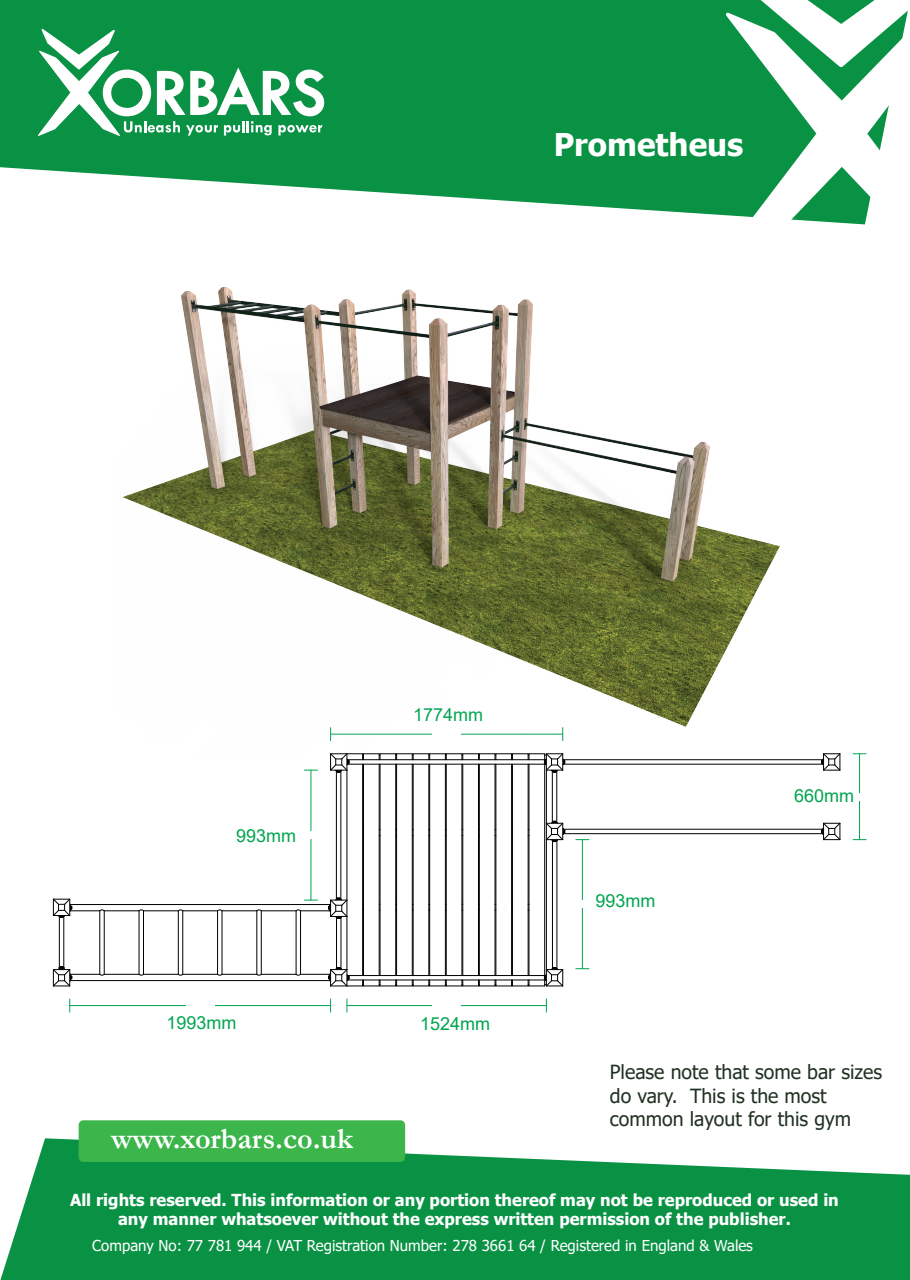
<style>
.page{position:relative;width:910px;height:1280px;background:#fff}
.page>*{position:absolute;margin:0;border:0;box-sizing:border-box;transform-origin:0 0}
.t1{font:700 31.35px "Tahoma";color:#fff}
.t2{font:700 30px "Garamond";color:#fff}
.t3{font:19.5px/23.4px "Tahoma";color:#213222}
.t4{font:18px "Arial";color:#00a54f}
.t5{font:700 16.5px/19.8px "Tahoma";color:#fff;text-align:center}
.t6{font:15px "Tahoma";color:#fff}
</style>
<div class="page">
<svg style="left:0;top:0;width:722px;height:215px;background:#2ba15d"></svg>
<svg style="left:722px;top:0;width:186px;height:225px"></svg>
<svg style="left:0;top:1138px;width:910px;height:142px;background:#2aa05d"></svg>
<svg style="left:38px;top:29px;width:286px;height:107px"></svg>
<div style="left:79px;top:1120px;width:326px;height:42px;background:#3cb54b;border-radius:5px"></div>
<hr style="left:59px;top:916px;width:1px;height:52px;background:#000">
<hr style="left:64px;top:916px;width:1px;height:52px;background:#000">
<hr style="left:336px;top:917px;width:1px;height:52px;background:#000">
<hr style="left:341px;top:917px;width:1px;height:52px;background:#000">
<hr style="left:552px;top:771px;width:1px;height:51px;background:#000">
<hr style="left:556px;top:771px;width:1px;height:51px;background:#000">
<hr style="left:563px;top:829px;width:260px;height:1px;background:#000">
<hr style="left:563px;top:833px;width:260px;height:1px;background:#000">
<hr style="left:563px;top:764px;width:260px;height:1px;background:#000">
<hr style="left:563px;top:759px;width:260px;height:1px;background:#000">
<hr style="left:341px;top:771px;width:1px;height:128px;background:#000">
<hr style="left:336px;top:771px;width:1px;height:128px;background:#000">
<hr style="left:104px;top:911px;width:1px;height:63px;background:#000">
<hr style="left:100px;top:911px;width:1px;height:63px;background:#000">
<hr style="left:143px;top:911px;width:1px;height:63px;background:#000">
<hr style="left:139px;top:911px;width:1px;height:63px;background:#000">
<hr style="left:182px;top:911px;width:1px;height:63px;background:#000">
<hr style="left:178px;top:911px;width:1px;height:63px;background:#000">
<hr style="left:222px;top:911px;width:1px;height:63px;background:#000">
<hr style="left:217px;top:911px;width:1px;height:63px;background:#000">
<hr style="left:261px;top:911px;width:1px;height:63px;background:#000">
<hr style="left:257px;top:911px;width:1px;height:63px;background:#000">
<hr style="left:300px;top:911px;width:1px;height:63px;background:#000">
<hr style="left:296px;top:911px;width:1px;height:63px;background:#000">
<hr style="left:261px;top:910px;width:35px;height:1px;background:#000">
<hr style="left:222px;top:910px;width:35px;height:1px;background:#000">
<hr style="left:183px;top:910px;width:35px;height:1px;background:#000">
<hr style="left:143px;top:910px;width:35px;height:1px;background:#000">
<hr style="left:104px;top:910px;width:35px;height:1px;background:#000">
<hr style="left:71px;top:904px;width:259px;height:1px;background:#000">
<hr style="left:261px;top:974px;width:35px;height:1px;background:#000">
<hr style="left:222px;top:974px;width:35px;height:1px;background:#000">
<hr style="left:183px;top:974px;width:35px;height:1px;background:#000">
<hr style="left:143px;top:974px;width:35px;height:1px;background:#000">
<hr style="left:104px;top:974px;width:35px;height:1px;background:#000">
<hr style="left:71px;top:980px;width:259px;height:1px;background:#000">
<hr style="left:552px;top:840px;width:1px;height:129px;background:#000">
<hr style="left:557px;top:840px;width:1px;height:129px;background:#000">
<hr style="left:546px;top:840px;width:1px;height:129px;background:#000">
<hr style="left:546px;top:770px;width:1px;height:53px;background:#000">
<svg style="left:821px;top:823px;width:20px;height:17px"></svg>
<svg style="left:821px;top:753px;width:20px;height:18px"></svg>
<svg style="left:53px;top:966px;width:52px;height:21px"></svg>
<svg style="left:53px;top:899px;width:52px;height:19px"></svg>
<svg style="left:546px;top:821px;width:19px;height:21px"></svg>
<hr style="left:544px;top:764px;width:1px;height:211px;background:#000">
<hr style="left:529px;top:764px;width:1px;height:211px;background:#000">
<hr style="left:528px;top:764px;width:1px;height:211px;background:#000">
<hr style="left:512px;top:764px;width:1px;height:211px;background:#000">
<hr style="left:511px;top:764px;width:1px;height:211px;background:#000">
<hr style="left:496px;top:764px;width:1px;height:211px;background:#000">
<hr style="left:495px;top:764px;width:1px;height:211px;background:#000">
<hr style="left:479px;top:764px;width:1px;height:211px;background:#000">
<hr style="left:478px;top:764px;width:1px;height:211px;background:#000">
<hr style="left:462px;top:764px;width:1px;height:211px;background:#000">
<hr style="left:446px;top:764px;width:1px;height:211px;background:#000">
<hr style="left:445px;top:764px;width:1px;height:211px;background:#000">
<hr style="left:429px;top:764px;width:1px;height:211px;background:#000">
<hr style="left:413px;top:764px;width:1px;height:211px;background:#000">
<hr style="left:412px;top:764px;width:1px;height:211px;background:#000">
<hr style="left:396px;top:764px;width:1px;height:211px;background:#000">
<hr style="left:395px;top:764px;width:1px;height:211px;background:#000">
<hr style="left:380px;top:764px;width:1px;height:211px;background:#000">
<hr style="left:379px;top:764px;width:1px;height:211px;background:#000">
<hr style="left:363px;top:764px;width:1px;height:211px;background:#000">
<svg style="left:330px;top:757px;width:235px;height:16px"></svg>
<hr style="left:362px;top:764px;width:1px;height:211px;background:#000">
<svg style="left:296px;top:967px;width:267px;height:20px"></svg>
<hr style="left:347px;top:770px;width:1px;height:130px;background:#000">
<hr style="left:347px;top:916px;width:1px;height:53px;background:#000">
<hr style="left:70px;top:1005px;width:261px;height:1px;background:#00a54f">
<svg style="left:69px;top:999px;width:1px;height:13px"></svg>
<svg style="left:330px;top:999px;width:1px;height:13px"></svg>
<hr style="left:347px;top:1005px;width:199px;height:1px;background:#00a54f">
<svg style="left:546px;top:999px;width:1px;height:13px"></svg>
<svg style="left:347px;top:999px;width:1px;height:13px"></svg>
<svg style="left:853px;top:753px;width:13px;height:1px"></svg>
<svg style="left:853px;top:839px;width:13px;height:1px"></svg>
<hr style="left:859px;top:754px;width:1px;height:86px;background:#00a54f">
<hr style="left:311px;top:770px;width:1px;height:130px;background:#00a54f">
<svg style="left:296px;top:898px;width:52px;height:21px"></svg>
<svg style="left:304px;top:770px;width:13px;height:1px"></svg>
<hr style="left:582px;top:840px;width:1px;height:129px;background:#00a54f">
<svg style="left:576px;top:968px;width:13px;height:1px"></svg>
<svg style="left:576px;top:839px;width:13px;height:1px"></svg>
<div style="left:432px;top:1002px;width:29px;height:7px;background:#fff"></div>
<div style="left:570px;top:900px;width:25px;height:8px;background:#fff"></div>
<div style="left:298px;top:831px;width:26px;height:8px;background:#fff"></div>
<div style="left:847px;top:793px;width:25px;height:8px;background:#fff"></div>
<div style="left:186px;top:1002px;width:28px;height:7px;background:#fff"></div>
<img style="left:122px;top:287px;width:658px;height:470px">
<h1 class="t1" style="left:554px;top:123px;width:191px">Prometheus</h1>
<p class="t4" style="left:236px;top:823px;width:62px">993mm</p>
<p class="t4" style="left:413px;top:702px;width:72px">1774mm</p>
<p class="t4" style="left:166px;top:1010px;width:72px">1993mm</p>
<h2 class="t2" style="left:111px;top:1118px;width:243px">www.xorbars.co.uk</h2>
<p class="t4" style="left:420px;top:1012px;width:72px">1524mm</p>
<p class="t4" style="left:595px;top:888px;width:62px">993mm</p>
<p class="t4" style="left:794px;top:783px;width:62px">660mm</p>
<p class="t3" style="left:610px;top:1061px;width:274px">Please note that some bar sizes do vary. This is the most common layout for this gym</p>
<p class="t5" style="left:70px;top:1190px;width:770px">All rights reserved. This information or any portion thereof may not be reproduced or used in any manner whatsoever without the express written permission of the publisher.</p>
<p class="t6" style="left:92px;top:1235px;width:662px">Company No: 77 781 944 / VAT Registration Number: 278 3661 64 / Registered in England &amp; Wales</p>
</div>
